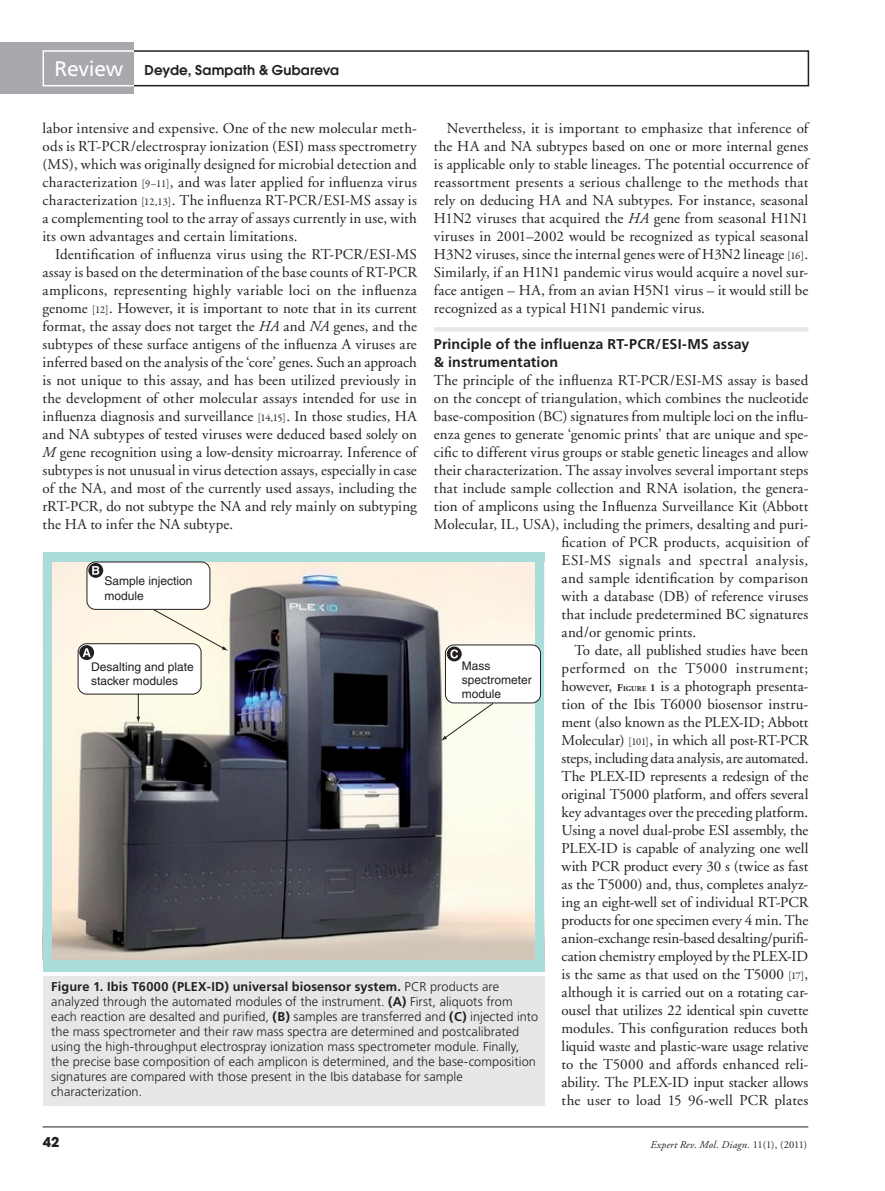
<style>
.page{position:relative;width:885px;height:1191px;background:#fff}
.page>*{position:absolute;margin:0;border:0;box-sizing:border-box;transform-origin:0 0}
.t1{font:15px/18px "Adobe Garamond";color:#231f20;text-align:justify}
.t2{font:15px "Adobe Garamond";letter-spacing:.04em;color:#231f20}
.t3{font:15px "Adobe Garamond";letter-spacing:.03em;color:#231f20}
.t4{font:700 14.25px/18px "Frutiger";letter-spacing:.01em;color:#231f20}
.t5{font:600 13.5px "Avant Garde";letter-spacing:.015em;color:#231f20}
.t6{font:700 13.5px "Avant Garde";color:#231f20}
.t7{font:300 12.75px/15px "Frutiger";letter-spacing:.005em;color:#231f20}
.t8{font:12px/14.4px "Helvetica";color:#231f20}
.t9{font:italic 10.5px "Adobe Garamond";letter-spacing:.025em;color:#231f20}
.s1{font-family:"Frutiger";font-weight:400;font-size:21px;color:#fff}
.s2{font-family:"Garamond Premr Pro";font-size:10.5px}
.s3{font-style:italic}
.s4{font-weight:700;font-size:10.5px}
.s5{font-weight:700;font-size:7.35px}
.s6{font-weight:700}
.s7{font-style:normal}
</style>
<div class="page">
<hr style="left:42px;top:1126px;width:766px;height:1px;background:#231f20">
<div style="left:0;top:43px;width:134px;height:51px;background:#a8a9ad"></div>
<div style="left:43px;top:50px;width:92px;height:36px;background:#a8a9ad;border:2px solid #fff"></div>
<div style="left:133px;top:50px;width:676px;height:36px;border:2px solid #231f20"></div>
<div style="left:434px;top:327px;width:374px;height:5px;background:#e6e7e9"></div>
<div style="left:43px;top:553px;width:501px;height:418px;background:#aadcd9"></div>
<img style="left:52px;top:563px;width:483px;height:396px">
<div style="left:87px;top:562px;width:123px;height:47px;background:#fff;border-radius:8px"></div>
<div style="left:87px;top:561px;width:123px;height:49px;border:1px solid #231f20;border-radius:8px"></div>
<svg style="left:440px;top:702px;width:54px;height:39px;background:#edede1"></svg>
<svg style="left:77px;top:608px;width:151px;height:115px;background:#f4f1e5"></svg>
<svg style="left:88px;top:563px;width:15px;height:15px"></svg>
<svg style="left:92px;top:566px;width:7px;height:8px"></svg>
<div style="left:445px;top:645px;width:95px;height:58px;background:#fff;border-radius:8px"></div>
<div style="left:445px;top:644px;width:95px;height:59px;border:1px solid #231f20;border-radius:8px"></div>
<div style="left:447px;top:646px;width:14px;height:15px;background:#231f20;border-radius:50%"></div>
<svg style="left:450px;top:649px;width:8px;height:9px"></svg>
<div style="left:43px;top:976px;width:501px;height:130px;background:#e6e7e9"></div>
<p class="t5" style="left:54px;top:61px;width:286px"><span class="s1">Review</span> Deyde, Sampath &amp; Gubareva</p>
<p class="t1" style="left:43px;top:119px;width:376px">labor intensive and expensive. One of the new molecular meth&shy;ods is RT-PCR/electrospray ionization (ESI) mass spectrometry (MS), which was originally designed for microbial detection and characterization <span class="s2">[9–11]</span>, and was later applied for influenza virus characterization <span class="s2">[12,13]</span>. The influenza RT-PCR/ESI-MS assay is a complementing tool to the array of assays currently in use, with its own advantages and certain limitations.</p>
<p class="t1" style="left:43px;top:245px;width:376px;text-indent:13px">Identification of influenza virus using the RT-PCR/ESI-MS assay is based on the determination of the base counts of RT-PCR amplicons, representing highly variable loci on the influenza genome <span class="s2">[12]</span>. However, it is important to note that in its current format, the assay does not target the <span class="s3">HA</span> and <span class="s3">NA</span> genes, and the subtypes of these surface antigens of the influenza A viruses are inferred based on the analysis of the ‘core’ genes. Such an approach is not unique to this assay, and has been utilized previously in the development of other molecular assays intended for use in influenza diagnosis and surveillance <span class="s2">[14,15]</span>. In those studies, HA and NA subtypes of tested viruses were deduced based solely on <span class="s3">M</span> gene recognition using a low-density microarray. Inference of subtypes is not unusual in virus detection assays, especially in case of the NA, and most of the currently used assays, including the rRT-PCR, do not subtype the NA and rely mainly on subtyping the HA to infer the NA subtype.</p>
<p class="t1" style="left:434px;top:119px;width:376px;text-indent:13px">Nevertheless, it is important to emphasize that inference of the HA and NA subtypes based on one or more internal genes is applicable only to stable lineages. The potential occurrence of reassortment presents a serious challenge to the methods that rely on deducing HA and NA subtypes. For instance, seasonal H1N2 viruses that acquired the <span class="s3">HA</span> gene from seasonal H1N1 viruses in 2001–2002 would be recognized as typical seasonal H3N2 viruses, since the internal genes were of H3N2 lineage <span class="s2">[16]</span>.<br>Similarly, if an H1N1 pandemic virus would acquire a novel sur&shy;face antigen – HA, from an avian H5N1 virus – it would still be recognized as a typical H1N1 pandemic virus.</p>
<p class="t4" style="left:434px;top:334px;width:317px">Principle of the influenza RT-PCR/ESI-MS assay &amp; instrumentation</p>
<p class="t1" style="left:434px;top:371px;width:376px">The principle of the influenza RT-PCR/ESI-MS assay is based</p>
<p class="t1" style="left:434px;top:389px;width:376px">on the concept of triangulation, which combines the nucleotide</p>
<p class="t1" style="left:434px;top:407px;width:376px">base-composition (BC) signatures from multiple loci on the influ-</p>
<p class="t1" style="left:434px;top:425px;width:376px">enza genes to generate ‘genomic prints’ that are unique and spe-</p>
<p class="t1" style="left:434px;top:443px;width:376px">cific to different virus groups or stable genetic lineages and allow</p>
<p class="t1" style="left:434px;top:461px;width:376px">their characterization. The assay involves several important steps</p>
<p class="t1" style="left:434px;top:479px;width:376px">that include sample collection and RNA isolation, the genera-</p>
<p class="t1" style="left:434px;top:497px;width:376px">tion of amplicons using the Influenza Surveillance Kit (Abbott</p>
<p class="t1" style="left:434px;top:515px;width:376px">Molecular, IL, USA), including the primers, desalting and puri-</p>
<p class="t1" style="left:561px;top:533px;width:248px">fication of PCR products, acquisition of</p>
<p class="t2" style="left:561px;top:552px;width:248px">ESI-MS signals and spectral analysis,</p>
<p class="t1" style="left:561px;top:569px;width:248px">and sample identification by comparison</p>
<p class="t1" style="left:561px;top:587px;width:248px">with a database (DB) of reference viruses</p>
<p class="t1" style="left:561px;top:605px;width:248px">that include predetermined BC signatures</p>
<p class="t1" style="left:561px;top:623px;width:136px">and/or genomic prints.</p>
<p class="t1" style="left:574px;top:641px;width:235px">To date, all published studies have been</p>
<p class="t3" style="left:561px;top:660px;width:248px">performed on the T5000 instrument;</p>
<p class="t1" style="left:561px;top:677px;width:248px">however, <span class="s4">F</span><span class="s5">IGURE</span> <span class="s4">1</span> is a photograph presenta-</p>
<p class="t1" style="left:561px;top:695px;width:248px">tion of the Ibis T6000 biosensor instru-</p>
<p class="t1" style="left:561px;top:713px;width:248px">ment (also known as the PLEX-ID; Abbott</p>
<p class="t1" style="left:561px;top:731px;width:248px">Molecular) <span class="s2">[101]</span>, in which all post-RT-PCR</p>
<p class="t1" style="left:561px;top:749px;width:248px">steps, including data analysis, are automated.</p>
<p class="t1" style="left:561px;top:767px;width:248px">The PLEX-ID represents a redesign of the</p>
<p class="t1" style="left:561px;top:785px;width:248px">original T5000 platform, and offers several</p>
<p class="t1" style="left:561px;top:803px;width:248px">key advantages over the preceding platform.</p>
<p class="t1" style="left:561px;top:821px;width:248px">Using a novel dual-probe ESI assembly, the</p>
<p class="t1" style="left:561px;top:839px;width:248px">PLEX-ID is capable of analyzing one well</p>
<p class="t1" style="left:561px;top:857px;width:248px">with PCR product every 30 s (twice as fast</p>
<p class="t1" style="left:561px;top:875px;width:248px">as the T5000) and, thus, completes analyz-</p>
<p class="t1" style="left:561px;top:893px;width:248px">ing an eight-well set of individual RT-PCR</p>
<p class="t1" style="left:561px;top:911px;width:248px">products for one specimen every 4 min. The</p>
<p class="t1" style="left:561px;top:929px;width:248px">anion-exchange resin-based desalting/purifi-</p>
<p class="t1" style="left:561px;top:947px;width:248px">cation chemistry employed by the PLEX-ID</p>
<p class="t1" style="left:561px;top:965px;width:248px">is the same as that used on the T5000 <span class="s2">[17]</span>,</p>
<p class="t1" style="left:561px;top:983px;width:248px">although it is carried out on a rotating car-</p>
<p class="t1" style="left:561px;top:1001px;width:248px">ousel that utilizes 22 identical spin cuvette</p>
<p class="t1" style="left:561px;top:1019px;width:248px">modules. This configuration reduces both</p>
<p class="t1" style="left:561px;top:1037px;width:248px">liquid waste and plastic-ware usage relative</p>
<p class="t1" style="left:561px;top:1055px;width:248px">to the T5000 and affords enhanced reli-</p>
<p class="t1" style="left:561px;top:1073px;width:248px">ability. The PLEX-ID input stacker allows</p>
<p class="t1" style="left:561px;top:1091px;width:248px">the user to load 15 96-well PCR plates</p>
<p class="t8" style="left:104px;top:574px;width:89px">Sample injection module</p>
<p class="t8" style="left:461px;top:658px;width:71px">Mass spectrometer module</p>
<p class="t8" style="left:91px;top:659px;width:104px">Desalting and plate stacker modules</p>
<p class="t7" style="left:51px;top:978px;width:488px"><span class="s6">Figure 1. Ibis T6000 (PLEX-ID) universal biosensor system.</span> PCR products are analyzed through the automated modules of the instrument. <span class="s6">(A)</span> First, aliquots from each reaction are desalted and purified, <span class="s6">(B)</span> samples are transferred and <span class="s6">(C)</span> injected into the mass spectrometer and their raw mass spectra are determined and postcalibrated using the high-throughput electrospray ionization mass spectrometer module. Finally, the precise base composition of each amplicon is determined, and the base-composition signatures are compared with those present in the Ibis database for sample characterization.</p>
<p class="t6" style="left:43px;top:1133px;width:18px">42</p>
<p class="t9" style="left:650px;top:1138px;width:158px">Expert Rev. Mol. Diagn. <span class="s7">11(1), (2011)</span></p>
</div>
